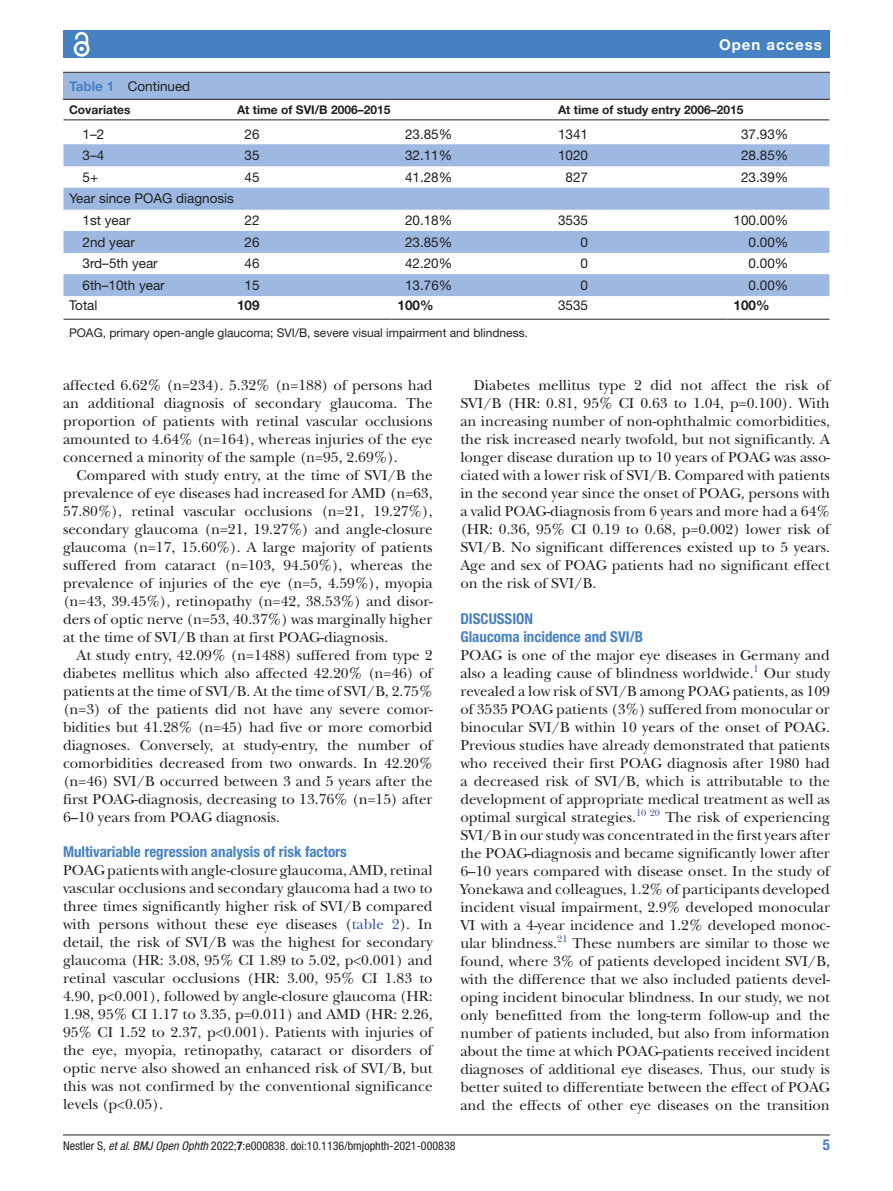
<style>
.page{position:relative;width:893px;height:1191px;background:#fff}
.page>*{position:absolute;margin:0;border:0;box-sizing:border-box;transform-origin:0 0}
.t1{font:15px/18px "New Baskerville";color:#231f20;text-align:justify}
.t2{font:700 condensed 15px/18px "Helvetica Neue LT Std";color:#4681c2}
.t3{font:700 15px "Helvetica Neue LT Std";letter-spacing:.065em;color:#fff}
.t4{font:13.5px/21.6px "Helvetica Neue LT Std";color:#231f20}
.t5{font:700 13.5px "Helvetica Neue LT Std";color:#231f20}
.t6{font:condensed 12px "Helvetica Neue LT Std";color:#231f20}
.t7{font:12px "Helvetica Neue LT Std";color:#231f20}
.t8{font:700 12px "Helvetica Neue LT Std";color:#231f20}
.t9{font:9.9px "New Baskerville";color:#3853a3}
.s1{font-weight:700;color:#4681c2}
.s2{color:#3853a3}
.s3{font-style:italic}
.s4{font-weight:700}
</style>
<div class="page">
<hr style="left:63px;top:1134px;width:767px;height:1px;background:#231f20">
<div style="left:63px;top:31px;width:767px;height:27px;background:#4681c2"></div>
<svg style="left:73px;top:31px;width:17px;height:26px"></svg>
<div style="left:63px;top:91px;width:767px;height:246px;background:#9db9e1"></div>
<div style="left:64px;top:100px;width:766px;height:237px;background:#fff"></div>
<svg style="left:64px;top:144px;width:766px;height:152px"></svg>
<hr style="left:392px;top:119px;width:160px;height:1px;background:#231f20">
<hr style="left:728px;top:119px;width:102px;height:1px;background:#231f20">
<hr style="left:63px;top:99px;width:168px;height:1px;background:#231f20">
<hr style="left:63px;top:119px;width:168px;height:1px;background:#231f20">
<hr style="left:231px;top:99px;width:161px;height:1px;background:#231f20">
<hr style="left:392px;top:99px;width:160px;height:1px;background:#231f20">
<hr style="left:231px;top:119px;width:161px;height:1px;background:#231f20">
<hr style="left:552px;top:99px;width:176px;height:1px;background:#231f20">
<hr style="left:728px;top:99px;width:102px;height:1px;background:#231f20">
<hr style="left:552px;top:119px;width:176px;height:1px;background:#231f20">
<hr style="left:231px;top:319px;width:161px;height:1px;background:#231f20">
<hr style="left:392px;top:319px;width:160px;height:1px;background:#231f20">
<hr style="left:552px;top:319px;width:176px;height:1px;background:#231f20">
<hr style="left:63px;top:319px;width:168px;height:1px;background:#231f20">
<hr style="left:728px;top:319px;width:102px;height:1px;background:#231f20">
<svg style="left:63px;top:100px;width:1px;height:237px"></svg>
<hr style="left:69px;top:336px;width:761px;height:1px;background:#fff">
<div style="left:63px;top:73px;width:767px;height:18px;background:#9db9e1"></div>
<hr style="left:63px;top:72px;width:767px;height:1px;background:#231f20">
<p class="t4" style="left:69px;top:75px;width:123px"><span class="s1">Table 1</span> Continued</p>
<p class="t3" style="left:719px;top:35px;width:104px">Open access</p>
<p class="t8" style="left:69px;top:102px;width:63px">Covariates</p>
<p class="t8" style="left:237px;top:102px;width:155px">At time of SVI/B 2006–2015</p>
<p class="t8" style="left:558px;top:102px;width:187px">At time of study entry 2006–2015</p>
<p class="t4" style="left:82px;top:123px;width:23px">1–2</p>
<p class="t4" style="left:244px;top:123px;width:17px">26</p>
<p class="t4" style="left:405px;top:123px;width:49px">23.85%</p>
<p class="t4" style="left:558px;top:123px;width:32px">1341</p>
<p class="t4" style="left:741px;top:123px;width:49px">37.93%</p>
<p class="t4" style="left:82px;top:144px;width:23px">3–4</p>
<p class="t4" style="left:244px;top:144px;width:17px">35</p>
<p class="t4" style="left:405px;top:144px;width:49px">32.11%</p>
<p class="t4" style="left:558px;top:144px;width:32px">1020</p>
<p class="t4" style="left:741px;top:144px;width:49px">28.85%</p>
<p class="t4" style="left:82px;top:166px;width:17px">5+</p>
<p class="t4" style="left:244px;top:166px;width:17px">45</p>
<p class="t4" style="left:405px;top:166px;width:49px">41.28%</p>
<p class="t4" style="left:566px;top:166px;width:24px">827</p>
<p class="t4" style="left:741px;top:166px;width:49px">23.39%</p>
<p class="t4" style="left:82px;top:188px;width:153px;text-indent:-14px">Year since POAG diagnosis<br>1st year</p>
<p class="t4" style="left:244px;top:209px;width:17px">22</p>
<p class="t4" style="left:405px;top:209px;width:49px">20.18%</p>
<p class="t4" style="left:558px;top:209px;width:32px">3535</p>
<p class="t4" style="left:733px;top:209px;width:56px">100.00%</p>
<p class="t4" style="left:82px;top:231px;width:54px">2nd year</p>
<p class="t4" style="left:244px;top:231px;width:17px">26</p>
<p class="t4" style="left:405px;top:231px;width:49px">23.85%</p>
<p class="t4" style="left:581px;top:231px;width:9px">0</p>
<p class="t4" style="left:749px;top:231px;width:41px">0.00%</p>
<p class="t4" style="left:83px;top:253px;width:77px">3rd–5th year</p>
<p class="t4" style="left:245px;top:253px;width:17px">46</p>
<p class="t4" style="left:405px;top:253px;width:49px">42.20%</p>
<p class="t4" style="left:581px;top:253px;width:9px">0</p>
<p class="t4" style="left:749px;top:253px;width:41px">0.00%</p>
<p class="t4" style="left:83px;top:274px;width:84px">6th–10th year</p>
<p class="t4" style="left:245px;top:274px;width:17px">15</p>
<p class="t4" style="left:405px;top:274px;width:49px">13.76%</p>
<p class="t4" style="left:581px;top:274px;width:9px">0</p>
<p class="t4" style="left:749px;top:274px;width:41px">0.00%</p>
<p class="t4" style="left:69px;top:294px;width:30px">Total</p>
<p class="t5" style="left:237px;top:297px;width:24px">109</p>
<p class="t5" style="left:398px;top:297px;width:38px">100%</p>
<p class="t4" style="left:558px;top:294px;width:32px">3535</p>
<p class="t5" style="left:734px;top:297px;width:38px">100%</p>
<p class="t7" style="left:69px;top:325px;width:460px">POAG, primary open-angle glaucoma; SVI/B, severe visual impairment and blindness.</p>
<p class="t1" style="left:63px;top:376px;width:371px">affected 6.62% (n=234). 5.32% (n=188) of persons had an additional diagnosis of secondary glaucoma. The proportion of patients with retinal vascular occlusions amounted to 4.64% (n=164), whereas injuries of the eye concerned a minority of the sample (n=95, 2.69%).</p>
<p class="t1" style="left:63px;top:466px;width:371px;text-indent:14px">Compared with study entry, at the time of SVI/B the prevalence of eye diseases had increased for AMD (n=63, 57.80%), retinal vascular occlusions (n=21, 19.27%), secondary glaucoma (n=21, 19.27%) and angle-closure glaucoma (n=17, 15.60%). A large majority of patients suffered from cataract (n=103, 94.50%), whereas the prevalence of injuries of the eye (n=5, 4.59%), myopia (n=43, 39.45%), retinopathy (n=42, 38.53%) and disor&shy;ders of optic nerve (n=53, 40.37%) was marginally higher at the time of SVI/B than at first POAG-diagnosis.</p>
<p class="t1" style="left:63px;top:646px;width:371px;text-indent:14px">At study entry, 42.09% (n=1488) suffered from type 2 diabetes mellitus which also affected 42.20% (n=46) of patients at the time of SVI/B. At the time of SVI/B, 2.75% (n=3) of the patients did not have any severe comor&shy;bidities but 41.28% (n=45) had five or more comorbid diagnoses. Conversely, at study-entry, the number of comorbidities decreased from two onwards. In 42.20% (n=46) SVI/B occurred between 3 and 5 years after the first POAG-diagnosis, decreasing to 13.76% (n=15) after 6–10 years from POAG diagnosis.</p>
<p class="t2" style="left:63px;top:842px;width:285px">Multivariable regression analysis of risk factors</p>
<p class="t1" style="left:63px;top:861px;width:371px">POAG patients with angle-closure glaucoma, AMD, retinal vascular occlusions and secondary glaucoma had a two to three times significantly higher risk of SVI/B compared with persons without these eye diseases (<span class="s2">table 2</span>). In detail, the risk of SVI/B was the highest for secondary glaucoma (HR: 3.08, 95% CI 1.89 to 5.02, p&lt;0.001) and retinal vascular occlusions (HR: 3.00, 95% CI 1.83 to 4.90, p&lt;0.001), followed by angle-closure glaucoma (HR:<br>1.98, 95% CI 1.17 to 3.35, p=0.011) and AMD (HR: 2.26, 95% CI 1.52 to 2.37, p&lt;0.001). Patients with injuries of the eye, myopia, retinopathy, cataract or disorders of optic nerve also showed an enhanced risk of SVI/B, but this was not confirmed by the conventional significance levels (p&lt;0.05).</p>
<p class="t1" style="left:460px;top:376px;width:371px;text-indent:14px">Diabetes mellitus type 2 did not affect the risk of SVI/B (HR: 0.81, 95% CI 0.63 to 1.04, p=0.100). With an increasing number of non-ophthalmic comorbidities, the risk increased nearly twofold, but not significantly. A longer disease duration up to 10 years of POAG was asso&shy;ciated with a lower risk of SVI/B. Compared with patients in the second year since the onset of POAG, persons with a valid POAG-diagnosis from 6 years and more had a 64% (HR: 0.36, 95% CI 0.19 to 0.68, p=0.002) lower risk of SVI/B. No significant differences existed up to 5 years.<br>Age and sex of POAG patients had no significant effect on the risk of SVI/B.</p>
<p class="t2" style="left:460px;top:610px;width:184px">DISCUSSION<br>Glaucoma incidence and SVI/B</p>
<p class="t1" style="left:460px;top:646px;width:371px">POAG is one of the major eye diseases in Germany and also a leading cause of blindness worldwide.</p>
<p class="t9" style="left:754px;top:662px;width:7px">1</p>
<p class="t1" style="left:460px;top:664px;width:371px;text-indent:304px">Our study revealed a low risk of SVI/B among POAG patients, as 109 of 3535 POAG patients (3%) suffered from monocular or binocular SVI/B within 10 years of the onset of POAG.<br>Previous studies have already demonstrated that patients who received their first POAG diagnosis after 1980 had a decreased risk of SVI/B, which is attributable to the development of appropriate medical treatment as well as optimal surgical strategies.</p>
<p class="t9" style="left:636px;top:806px;width:26px">10 20</p>
<p class="t1" style="left:460px;top:808px;width:371px;text-indent:205px">The risk of experiencing SVI/B in our study was concentrated in the first years after the POAG-diagnosis and became significantly lower after 6–10 years compared with disease onset. In the study of Yonekawa and colleagues, 1.2% of participants developed incident visual impairment, 2.9% developed monocular VI with a 4-year incidence and 1.2% developed monoc&shy;ular blindness.</p>
<p class="t9" style="left:557px;top:932px;width:12px">21</p>
<p class="t1" style="left:460px;top:934px;width:371px;text-indent:112px">These numbers are similar to those we found, where 3% of patients developed incident SVI/B, with the difference that we also included patients devel&shy;oping incident binocular blindness. In our study, we not only benefitted from the long-term follow-up and the number of patients included, but also from information about the time at which POAG-patients received incident diagnoses of additional eye diseases. Thus, our study is better suited to differentiate between the effect of POAG and the effects of other eye diseases on the transition</p>
<p class="t6" style="left:63px;top:1138px;width:394px">Nestler S, <span class="s3">et al</span>. <span class="s3">BMJ Open Ophth</span> 2022;<span class="s4">7</span>:e000838. doi:10.1136/bmjophth-2021-000838</p>
<p class="t2" style="left:823px;top:1135px;width:9px">5</p>
</div>
